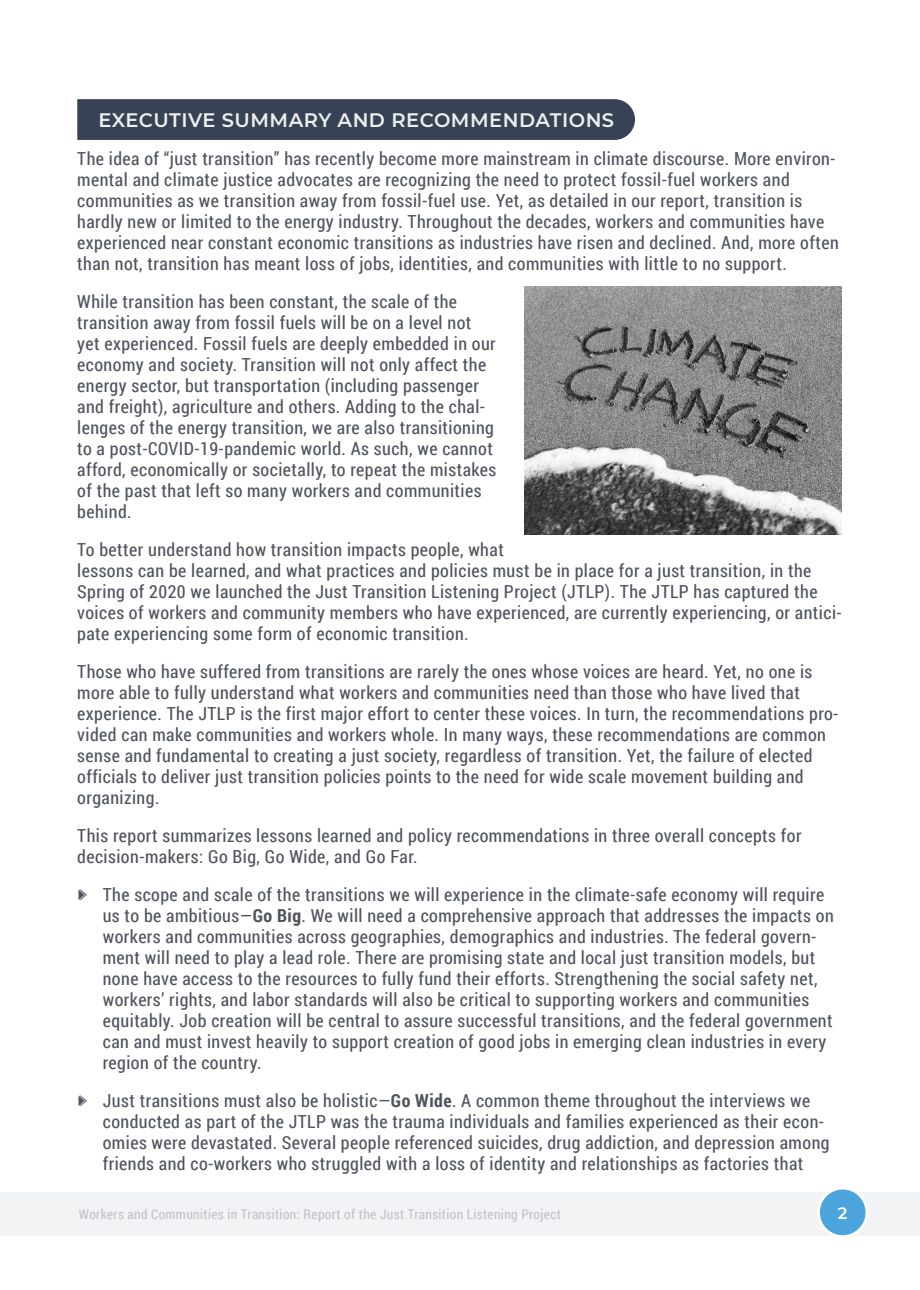
<style>
.page{position:relative;width:920px;height:1290px;background:#fff}
.page>*{position:absolute;margin:0;border:0;box-sizing:border-box;transform-origin:0 0}
.t1{font:600 19.5px "Montserrat";letter-spacing:.025em;color:#edeff0}
.body_text{font:18px/21px "Roboto Condensed";letter-spacing:.025em;color:#4f535c}
.t2{font:600 16.5px "Montserrat";color:#fff}
.t3{font:13.5px "Roboto Condensed";letter-spacing:.025em;color:#bec3cd}
.s1{font-family:"KG Arrows"}
.s2{font-weight:700}
</style>
<div class="page">
<div style="left:77px;top:99px;width:558px;height:41px;background:#374354"></div>
<img style="left:525px;top:286px;width:317px;height:249px">
<div style="left:1px;top:1192px;width:919px;height:43px;background:#f2f3f4"></div>
<div style="left:818px;top:1188px;width:49px;height:49px;background:#4ba5dc;border-radius:50%"></div>
<div style="left:817px;top:1186px;width:51px;height:52px;border:3px solid #fff;border-radius:50%"></div>
<h1 class="t1" style="left:99px;top:106px;width:517px">EXECUTIVE SUMMARY AND RECOMMENDATIONS</h1>
<p class="body_text" style="left:77px;top:147px;width:763px">The idea of “just transition” has recently become more mainstream in climate discourse. More environ&shy;mental and climate justice advocates are recognizing the need to protect fossil-fuel workers and communities as we transition away from fossil-fuel use. Yet, as detailed in our report, transition is hardly new or limited to the energy industry. Throughout the decades, workers and communities have experienced near constant economic transitions as industries have risen and declined. And, more often than not, transition has meant loss of jobs, identities, and communities with little to no support.</p>
<p class="body_text" style="left:77px;top:290px;width:421px">While transition has been constant, the scale of the transition away from fossil fuels will be on a level not yet experienced. Fossil fuels are deeply embedded in our economy and society. Transition will not only affect the energy sector, but transportation (including passenger and freight), agriculture and others. Adding to the chal&shy;lenges of the energy transition, we are also transitioning to a post-COVID-19-pandemic world. As such, we cannot afford, economically or societally, to repeat the mistakes of the past that left so many workers and communities behind.</p>
<p class="body_text" style="left:77px;top:538px;width:766px">To better understand how transition impacts people, what<br>lessons can be learned, and what practices and policies must be in place for a just transition, in the Spring of 2020 we launched the Just Transition Listening Project (JTLP). The JTLP has captured the voices of workers and community members who have experienced, are currently experiencing, or antici&shy;pate experiencing some form of economic transition.</p>
<p class="body_text" style="left:77px;top:660px;width:763px">Those who have suffered from transitions are rarely the ones whose voices are heard. Yet, no one is more able to fully understand what workers and communities need than those who have lived that experience. The JTLP is the first major effort to center these voices. In turn, the recommendations pro&shy;vided can make communities and workers whole. In many ways, these recommendations are common sense and fundamental to creating a just society, regardless of transition. Yet, the failure of elected officials to deliver just transition policies points to the need for wide scale movement building and organizing.</p>
<p class="body_text" style="left:77px;top:824px;width:726px">This report summarizes lessons learned and policy recommendations in three overall concepts for decision-makers: Go Big, Go Wide, and Go Far.</p>
<p class="body_text" style="left:103px;top:883px;width:732px;text-indent:-26px"><span class="s1">W</span> The scope and scale of the transitions we will experience in the climate-safe economy will require us to be ambitious—<span class="s2">Go Big</span>. We will need a comprehensive approach that addresses the impacts on workers and communities across geographies, demographics and industries. The federal govern&shy;ment will need to play a lead role. There are promising state and local just transition models, but none have access to the resources to fully fund their efforts. Strengthening the social safety net, workers’ rights, and labor standards will also be critical to supporting workers and communities equitably. Job creation will be central to assure successful transitions, and the federal government can and must invest heavily to support creation of good jobs in emerging clean industries in every region of the country.</p>
<p class="body_text" style="left:103px;top:1089px;width:728px;text-indent:-26px"><span class="s1">W</span> Just transitions must also be holistic—<span class="s2">Go Wide</span>. A common theme throughout the interviews we conducted as part of the JTLP was the trauma individuals and families experienced as their econ&shy;omies were devastated. Several people referenced suicides, drug addiction, and depression among friends and co-workers who struggled with a loss of identity and relationships as factories that</p>
<p class="t3" style="left:79px;top:1204px;width:483px">Workers and Communities in Transition: Report of the Just Transition Listening Project</p>
<p class="t2" style="left:838px;top:1201px;width:11px">2</p>
</div>
